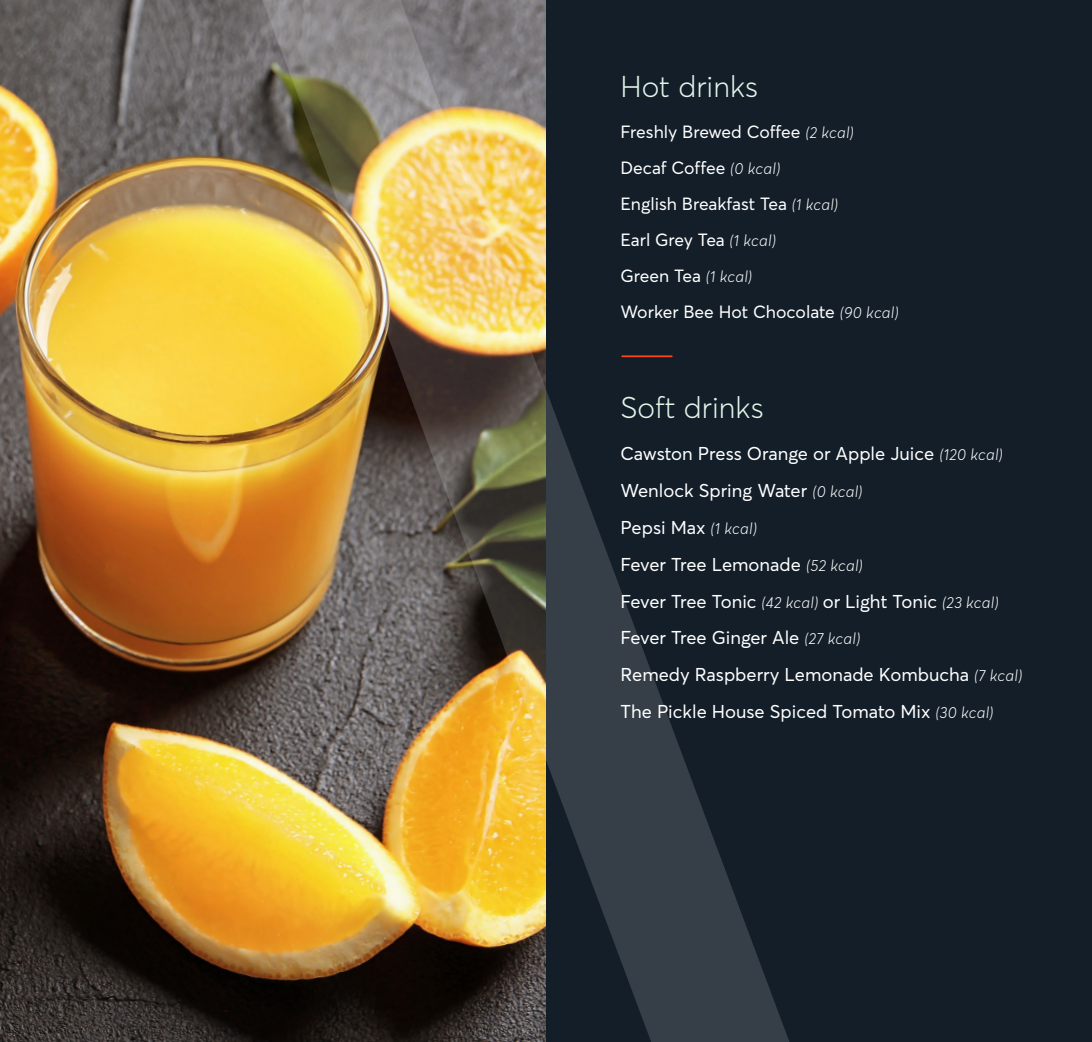
<style>
.page{position:relative;width:1092px;height:1042px;background:#fff}
.page>*{position:absolute;margin:0;border:0;box-sizing:border-box;transform-origin:0 0}
.t1{font:300 29.75px "Averta";color:#e2f5e9}
.t2{font:18.38px/36.9px "Averta";color:#fff}
.t3{font:17.5px/35.9px "Averta";color:#fff}
.s1{font-weight:300;font-style:italic;font-size:15.75px}
</style>
<div class="page">
<img style="left:0;top:0;width:1091px;height:1042px">
<h1 class="t1" style="left:620px;top:68px;width:139px">Hot drinks</h1>
<p class="t3" style="left:620px;top:114px;width:280px">Freshly Brewed Coffee <span class="s1">(2 kcal)<br></span>Decaf Coffee <span class="s1">(0 kcal)<br></span>English Breakfast Tea <span class="s1">(1 kcal)<br></span>Earl Grey Tea <span class="s1">(1 kcal)<br></span>Green Tea <span class="s1">(1 kcal)<br></span>Worker Bee Hot Chocolate <span class="s1">(90 kcal)</span></p>
<h1 class="t1" style="left:620px;top:389px;width:145px">Soft drinks</h1>
<p class="t2" style="left:620px;top:435px;width:403px">Cawston Press Orange or Apple Juice <span class="s1">(120 kcal)<br></span>Wenlock Spring Water <span class="s1">(0 kcal)<br></span>Pepsi Max <span class="s1">(1 kcal)<br></span>Fever Tree Lemonade <span class="s1">(52 kcal)<br></span>Fever Tree Tonic <span class="s1">(42 kcal)</span> or Light Tonic <span class="s1">(23 kcal)<br></span>Fever Tree Ginger Ale <span class="s1">(27 kcal)<br></span>Remedy Raspberry Lemonade Kombucha <span class="s1">(7 kcal)<br></span>The Pickle House Spiced Tomato Mix <span class="s1">(30 kcal)</span></p>
</div>
